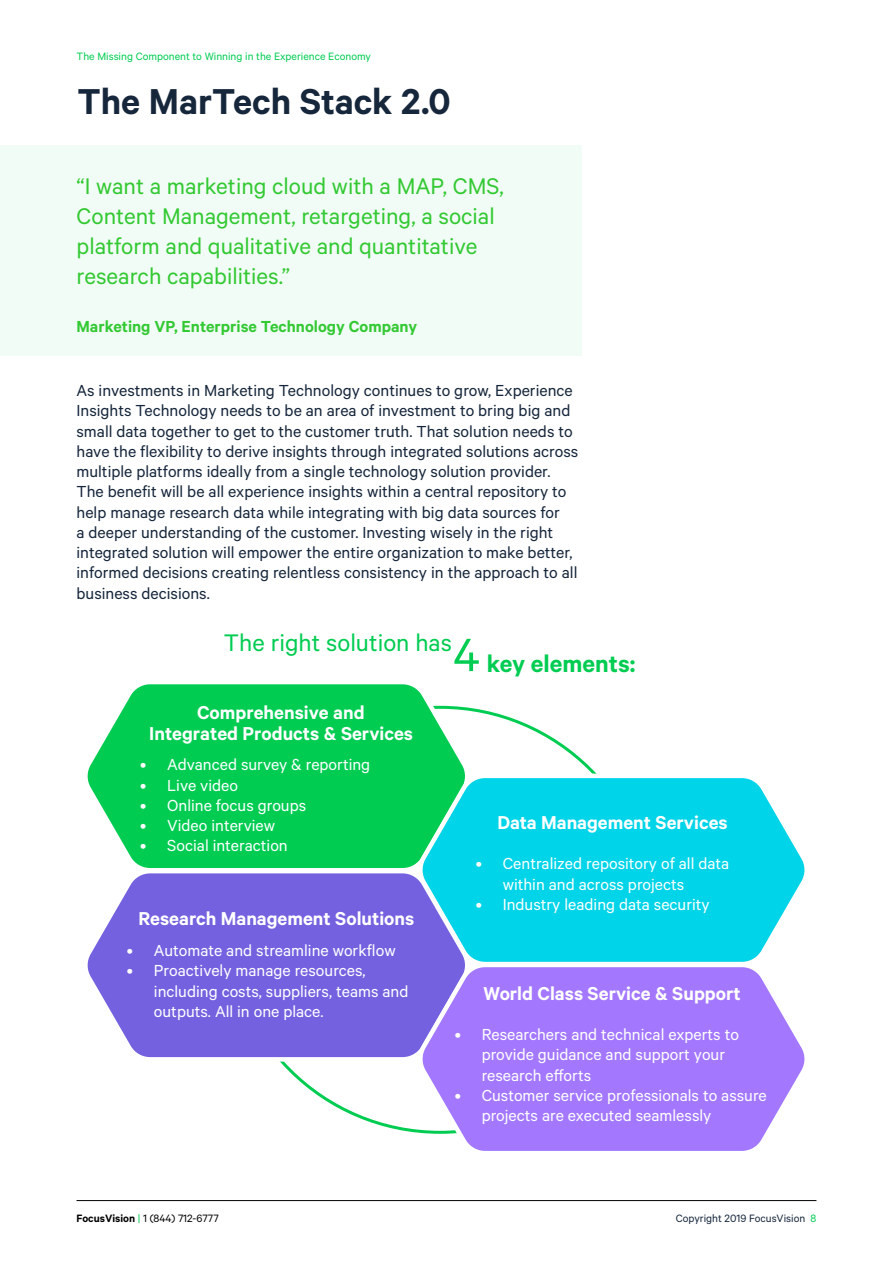
<style>
.page{position:relative;width:893px;height:1263px;background:#fff}
.page>*{position:absolute;margin:0;border:0;box-sizing:border-box;transform-origin:0 0}
.t1{font:600 40.5px "Calibre";color:#16263b}
.t2{font:27px "Calibre";color:#00cc52}
.t3{font:600 27px "Calibre";color:#00cc52}
.t4{font:25.5px/30px "Calibre";color:#33c933}
.t5{font:600 21px/20.2px "Calibre";color:#fff;text-align:center}
.t6{font:18px/20.2px "Calibre";color:#16263b}
.t7{font:18px/20.2px "Calibre";color:#fff}
.t8{font:600 18px "Calibre";color:#33c933}
.t9{font:12px "Calibre";color:#00cc52}
.t10{font:12px "Calibre";color:#000}
.t11{font:12px "Calibre";color:#16263b}
.s1{font-weight:400;font-size:52.5px}
.s2{font-weight:600}
.s3{color:#00cc52}
</style>
<div class="page">
<svg style="left:87px;top:684px;width:387px;height:183px;background:#1cd165"></svg>
<svg style="left:413px;top:771px;width:392px;height:189px;background:#1bd8e4"></svg>
<svg style="left:87px;top:867px;width:387px;height:197px;background:#807ae3"></svg>
<svg style="left:413px;top:960px;width:392px;height:191px;background:#ab89fd"></svg>
<hr style="left:77px;top:1200px;width:739px;height:1px;background:#000">
<div style="left:0;top:146px;width:581px;height:210px;background:#f2fcf6"></div>
<p class="t9" style="left:77px;top:49px;width:296px">The Missing Component to Winning in the Experience Economy</p>
<h1 class="t1" style="left:78px;top:77px;width:375px">The MarTech Stack 2.0</h1>
<h3 class="t4" style="left:77px;top:170px;width:429px">“I want a marketing cloud with a MAP, CMS, Content Management, retargeting, a social platform and qualitative and quantitative research capabilities.”</h3>
<p class="t8" style="left:77px;top:316px;width:342px">Marketing VP, Enterprise Technology Company</p>
<p class="t6" style="left:77px;top:380px;width:503px">As investments in Marketing Technology continues to grow, Experience Insights Technology needs to be an area of investment to bring big and small data together to get to the customer truth. That solution needs to have the flexibility to derive insights through integrated solutions across multiple platforms ideally from a single technology solution provider.<br>The benefit will be all experience insights within a central repository to help manage research data while integrating with big data sources for<br>a deeper understanding of the customer. Investing wisely in the right integrated solution will empower the entire organization to make better, informed decisions creating relentless consistency in the approach to all business decisions.</p>
<h2 class="t2" style="left:224px;top:627px;width:230px">The right solution has</h2>
<h2 class="t3" style="left:453px;top:647px;width:184px"><span class="s1">4</span> key elements:</h2>
<p class="t5" style="left:149px;top:702px;width:265px">Comprehensive and<br>Integrated Products &amp; Services</p>
<p class="t7" style="left:140px;top:754px;width:232px">• Advanced survey &amp; reporting</p>
<p class="t7" style="left:140px;top:774px;width:99px">• Live video</p>
<p class="t7" style="left:140px;top:794px;width:168px">• Online focus groups</p>
<p class="t7" style="left:140px;top:815px;width:136px">• Video interview</p>
<p class="t7" style="left:140px;top:835px;width:149px">• Social interaction</p>
<p class="t5" style="left:139px;top:908px;width:277px">Research Management Solutions</p>
<p class="t7" style="left:127px;top:940px;width:270px">• Automate and streamline workflow</p>
<p class="t7" style="left:154px;top:960px;width:256px;text-indent:-27px">• Proactively manage resources, including costs, suppliers, teams and outputs. All in one place.</p>
<p class="t5" style="left:497px;top:811px;width:232px">Data Management Services</p>
<p class="t7" style="left:503px;top:853px;width:228px;text-indent:-27px">• Centralized repository of all data within and across projects</p>
<p class="t7" style="left:476px;top:893px;width:235px">• Industry leading data security</p>
<p class="t5" style="left:484px;top:982px;width:259px">World Class Service &amp; Support</p>
<p class="t7" style="left:482px;top:1024px;width:259px;text-indent:-27px">• Researchers and technical experts to provide guidance and support your research efforts</p>
<p class="t7" style="left:482px;top:1084px;width:287px;text-indent:-27px">• Customer service professionals to assure projects are executed seamlessly</p>
<p class="t10" style="left:77px;top:1211px;width:144px"><span class="s2">FocusVision</span> <span class="s3">|</span> 1 (844) 712-6777</p>
<p class="t11" style="left:676px;top:1211px;width:142px">Copyright 2019 FocusVision <span class="s3">8</span></p>
</div>
